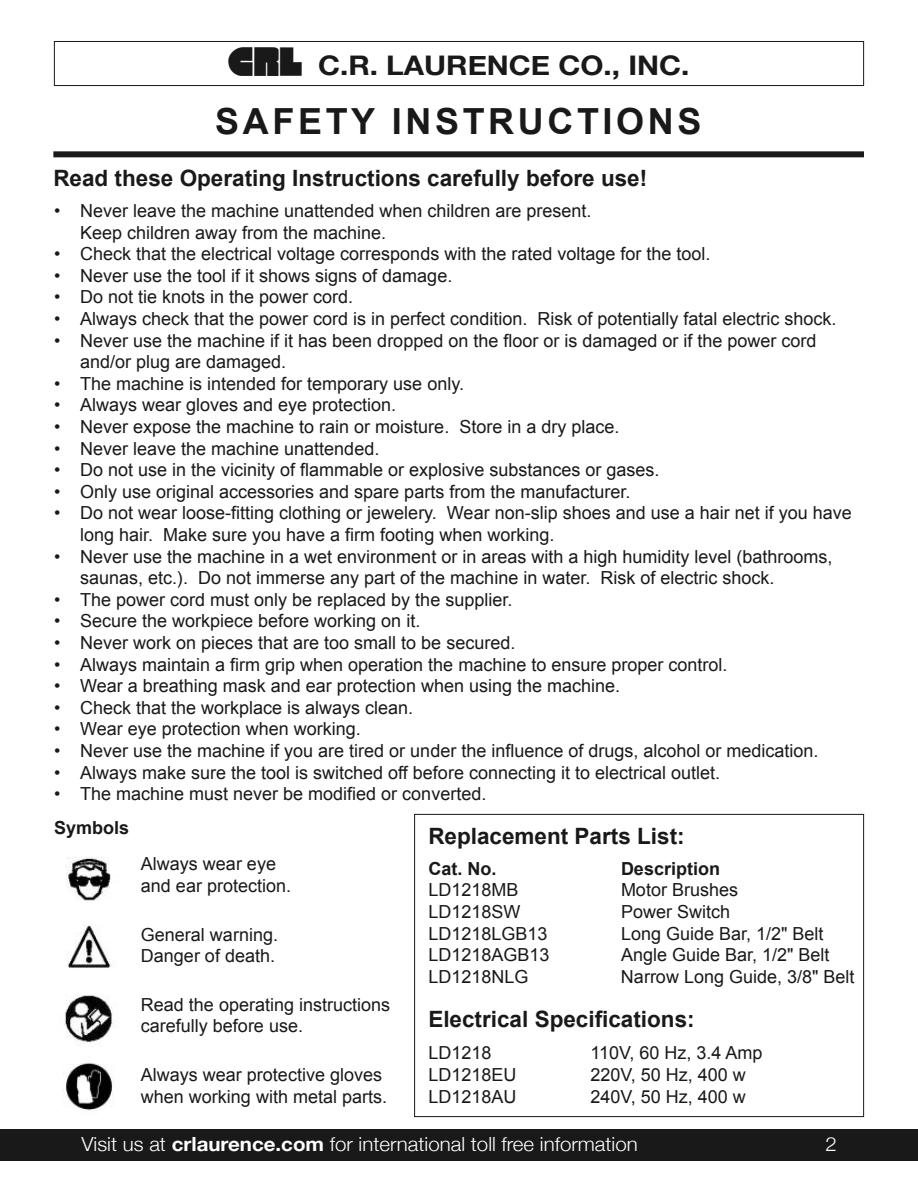
<style>
.page{position:relative;width:918px;height:1188px;background:#fff}
.page>*{position:absolute;margin:0;border:0;box-sizing:border-box;transform-origin:0 0}
.t1{font:700 36px "Arial";letter-spacing:.1em;color:#191919}
.t2{font:700 27px "Helvetica Neue";color:#191919;scale:1.1 1}
.t3{font:700 22.5px "Arial";color:#191919}
.t4{font:300 19.5px "Helvetica Neue";color:#fff;scale:1.05 1}
.t5{font:18px/21.6px "Arial";color:#191919}
.t6{font:700 18px "Arial";color:#191919}
.s1{font-family:"CRLLOGO";font-weight:400;font-size:36px}
.s2{font-weight:700}
</style>
<div class="page">
<div style="left:414px;top:814px;width:450px;height:303px;border:1px solid #191919"></div>
<div style="left:0;top:1129px;width:918px;height:32px;background:#191919"></div>
<div style="left:54px;top:41px;width:810px;height:45px;border:1px solid #191919"></div>
<div style="left:53px;top:151px;width:811px;height:6px;background:#191919"></div>
<img style="left:65px;top:995px;width:50px;height:51px">
<img style="left:63px;top:1062px;width:51px;height:49px">
<img style="left:67px;top:924px;width:44px;height:44px">
<img style="left:66px;top:857px;width:45px;height:44px">
<h2 class="t2" style="left:229px;top:48px;width:420px"><span class="s1">A</span> C.R. LAURENCE CO., INC.</h2>
<h1 class="t1" style="left:215px;top:102px;width:488px">SAFETY INSTRUCTIONS</h1>
<p class="t3" style="left:53px;top:166px;width:595px">Read these Operating Instructions carefully before use!</p>
<p class="t5" style="left:80px;top:200px;width:513px;text-indent:-26px">• Never leave the machine unattended when children are present.<br>Keep children away from the machine.</p>
<p class="t5" style="left:54px;top:243px;width:658px">• Check that the electrical voltage corresponds with the rated voltage for the tool.</p>
<p class="t5" style="left:54px;top:265px;width:400px">• Never use the tool if it shows signs of damage.</p>
<p class="t5" style="left:54px;top:286px;width:301px">• Do not tie knots in the power cord.</p>
<p class="t5" style="left:54px;top:308px;width:784px">• Always check that the power cord is in perfect condition. Risk of potentially fatal electric shock.</p>
<p class="t5" style="left:80px;top:329px;width:738px;text-indent:-26px">• Never use the machine if it has been dropped on the floor or is damaged or if the power cord and/or plug are damaged.</p>
<p class="t5" style="left:54px;top:373px;width:412px">• The machine is intended for temporary use only.</p>
<p class="t5" style="left:54px;top:394px;width:344px">• Always wear gloves and eye protection.</p>
<p class="t5" style="left:54px;top:416px;width:567px">• Never expose the machine to rain or moisture. Store in a dry place.</p>
<p class="t5" style="left:54px;top:437px;width:327px">• Never leave the machine unattended.</p>
<p class="t5" style="left:54px;top:459px;width:607px">• Do not use in the vicinity of flammable or explosive substances or gases.</p>
<p class="t5" style="left:54px;top:481px;width:578px">• Only use original accessories and spare parts from the manufacturer.</p>
<p class="t5" style="left:80px;top:502px;width:773px;text-indent:-26px">• Do not wear loose-fitting clothing or jewelery. Wear non-slip shoes and use a hair net if you have long hair. Make sure you have a firm footing when working.</p>
<p class="t5" style="left:80px;top:545px;width:754px;text-indent:-26px">• Never use the machine in a wet environment or in areas with a high humidity level (bathrooms, saunas, etc.). Do not immerse any part of the machine in water. Risk of electric shock.</p>
<p class="t5" style="left:54px;top:589px;width:460px">• The power cord must only be replaced by the supplier.</p>
<p class="t5" style="left:54px;top:610px;width:368px">• Secure the workpiece before working on it.</p>
<p class="t5" style="left:54px;top:632px;width:463px">• Never work on pieces that are too small to be secured.</p>
<p class="t5" style="left:54px;top:653px;width:675px">• Always maintain a firm grip when operation the machine to ensure proper control.</p>
<p class="t5" style="left:54px;top:675px;width:568px">• Wear a breathing mask and ear protection when using the machine.</p>
<p class="t5" style="left:54px;top:697px;width:361px">• Check that the workplace is always clean.</p>
<p class="t5" style="left:54px;top:718px;width:308px">• Wear eye protection when working.</p>
<p class="t5" style="left:54px;top:740px;width:766px">• Never use the machine if you are tired or under the influence of drugs, alcohol or medication.</p>
<p class="t5" style="left:54px;top:761px;width:668px">• Always make sure the tool is switched off before connecting it to electrical outlet.</p>
<p class="t5" style="left:54px;top:783px;width:434px">• The machine must never be modified or converted.</p>
<p class="t6" style="left:54px;top:818px;width:77px">Symbols</p>
<p class="t5" style="left:141px;top:853px;width:152px">Always wear eye and ear protection.</p>
<p class="t5" style="left:141px;top:924px;width:139px">General warning.<br>Danger of death.</p>
<p class="t5" style="left:141px;top:994px;width:251px">Read the operating instructions carefully before use.</p>
<p class="t5" style="left:141px;top:1064px;width:248px">Always wear protective gloves when working with metal parts.</p>
<p class="t3" style="left:428px;top:823px;width:258px">Replacement Parts List:</p>
<p class="t6" style="left:428px;top:858px;width:70px">Cat. No.</p>
<p class="t5" style="left:428px;top:879px;width:123px">LD1218MB<br>LD1218SW<br>LD1218LGB13<br>LD1218AGB13<br>LD1218NLG</p>
<p class="t6" style="left:621px;top:858px;width:101px">Description</p>
<p class="t5" style="left:621px;top:879px;width:235px">Motor Brushes<br>Power Switch<br>Long Guide Bar, 1/2" Belt<br>Angle Guide Bar, 1/2" Belt<br>Narrow Long Guide, 3/8" Belt</p>
<p class="t3" style="left:428px;top:1006px;width:268px">Electrical Specifications:</p>
<p class="t5" style="left:428px;top:1042px;width:65px">LD1218</p>
<p class="t5" style="left:590px;top:1042px;width:174px">110V, 60 Hz, 3.4 Amp</p>
<p class="t5" style="left:428px;top:1064px;width:90px">LD1218EU</p>
<p class="t5" style="left:590px;top:1064px;width:157px">220V, 50 Hz, 400 w</p>
<p class="t5" style="left:428px;top:1086px;width:90px">LD1218AU</p>
<p class="t5" style="left:590px;top:1086px;width:157px">240V, 50 Hz, 400 w</p>
<p class="t4" style="left:81px;top:1132px;width:531px">Visit us at <span class="s2">crlaurence.com</span> for international toll free information</p>
<p class="t4" style="left:826px;top:1132px;width:12px">2</p>
</div>
